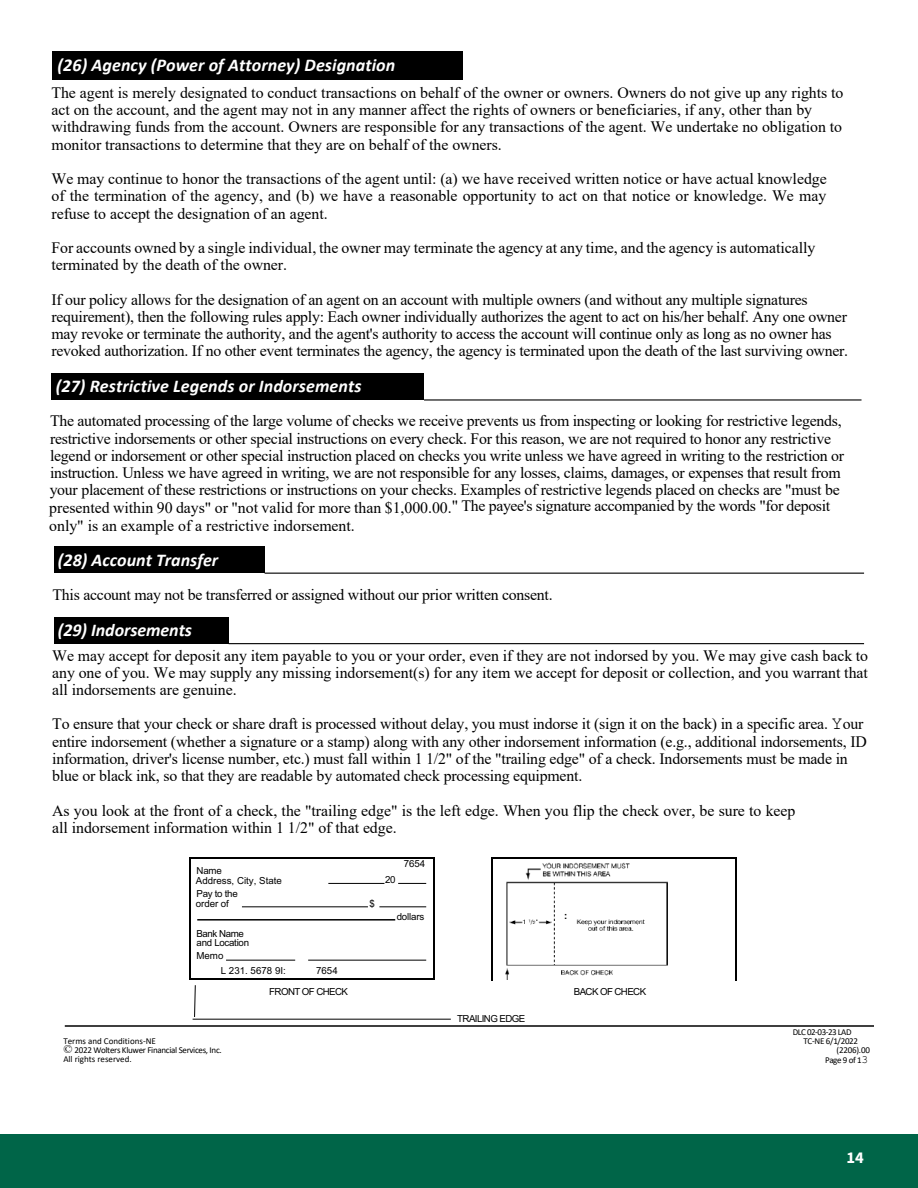
<style>
.page{position:relative;width:918px;height:1188px;background:#fff}
.page>*{position:absolute;margin:0;border:0;box-sizing:border-box;transform-origin:0 0}
.t1{font:italic 700 18px "Calibri";letter-spacing:.005em;color:#fff}
.t2{font:700 16.5px "Source Sans 3";color:#fff}
.t3{font:15.9px/17.2px "Times New Roman";letter-spacing:-.01em;color:#000}
.t4{font:9.75px/10.1px "Arial";letter-spacing:-.03em;color:#000}
.t5{font:9.75px/9.8px "Arial";color:#000}
.t6{font:9.75px "Arial";letter-spacing:-.06em;color:#000}
.t7{font:700 9.75px "Arial";color:#000}
.t8{font:9px/9px "Calibri";letter-spacing:-.035em;color:#000}
.s1{font-family:"Courier New";font-size:18.75px}
.s2{font-family:"Times New Roman";font-size:11.85px}
.s3{font-family:"Courier New";font-size:11.1px}
</style>
<div class="page">
<div style="left:0;top:1134px;width:918px;height:54px;background:#006548"></div>
<div style="left:53px;top:51px;width:410px;height:28px;background:#000"></div>
<div style="left:51px;top:373px;width:373px;height:27px;background:#000"></div>
<div style="left:54px;top:546px;width:211px;height:27px;background:#000"></div>
<div style="left:54px;top:617px;width:175px;height:27px;background:#000"></div>
<hr style="left:190px;top:857px;width:244px;height:1px;background:#000">
<hr style="left:190px;top:979px;width:244px;height:1px;background:#000">
<hr style="left:189px;top:858px;width:1px;height:121px;background:#000">
<hr style="left:434px;top:858px;width:1px;height:121px;background:#000">
<hr style="left:492px;top:858px;width:243px;height:1px;background:#000">
<hr style="left:491px;top:859px;width:1px;height:122px;background:#000">
<hr style="left:735px;top:859px;width:2px;height:122px;background:#000">
<img style="left:505px;top:863px;width:163px;height:117px">
<hr style="left:328px;top:883px;width:56px;height:1px;background:#000">
<svg style="left:398px;top:883px;width:28px;height:1px"></svg>
<hr style="left:242px;top:906px;width:126px;height:1px;background:#000">
<hr style="left:379px;top:906px;width:47px;height:1px;background:#000">
<hr style="left:197px;top:919px;width:198px;height:2px;background:#000">
<hr style="left:226px;top:960px;width:69px;height:1px;background:#000">
<hr style="left:308px;top:960px;width:118px;height:1px;background:#000">
<hr style="left:424px;top:399px;width:438px;height:2px;background:#000">
<hr style="left:265px;top:573px;width:599px;height:1px;background:#000">
<hr style="left:229px;top:643px;width:635px;height:1px;background:#000">
<svg style="left:189px;top:979px;width:7px;height:38px"></svg>
<hr style="left:193px;top:1019px;width:258px;height:1px;background:#000">
<hr style="left:65px;top:1025px;width:808px;height:2px;background:#000">
<p class="t1" style="left:58px;top:52px;width:339px">(26) Agency (Power of Attorney) Designation</p>
<p class="t3" style="left:51px;top:83px;width:794px">The agent is merely designated to conduct transactions on behalf of the owner or owners. Owners do not give up any rights to act on the account, and the agent may not in any manner affect the rights of owners or beneficiaries, if any, other than by withdrawing funds from the account. Owners are responsible for any transactions of the agent. We undertake no obligation to monitor transactions to determine that they are on behalf of the owners.</p>
<p class="t3" style="left:51px;top:170px;width:777px;text-align:justify">We may continue to honor the transactions of the agent until: (a) we have received written notice or have actual knowledge of the termination of the agency, and (b) we have a reasonable opportunity to act on that notice or knowledge. We may refuse to accept the designation of an agent.</p>
<p class="t3" style="left:51px;top:239px;width:765px">For accounts owned by a single individual, the owner may terminate the agency at any time, and the agency is automatically terminated by the death of the owner.</p>
<p class="t3" style="left:51px;top:290px;width:798px">If our policy allows for the designation of an agent on an account with multiple owners (and without any multiple signatures requirement), then the following rules apply: Each owner individually authorizes the agent to act on his/her behalf. Any one owner may revoke or terminate the authority, and the agent's authority to access the account will continue only as long as no owner has revoked authorization. If no other event terminates the agency, the agency is terminated upon the death of the last surviving owner.</p>
<p class="t1" style="left:56px;top:373px;width:307px">(27) Restrictive Legends or Indorsements</p>
<p class="t3" style="left:49px;top:412px;width:796px">The automated processing of the large volume of checks we receive prevents us from inspecting or looking for restrictive legends, restrictive indorsements or other special instructions on every check. For this reason, we are not required to honor any restrictive legend or indorsement or other special instruction placed on checks you write unless we have agreed in writing to the restriction or instruction. Unless we have agreed in writing, we are not responsible for any losses, claims, damages, or expenses that result from your placement of these restrictions or instructions on your checks. Examples of restrictive legends placed on checks are "must be presented within 90 days" or "not valid for more than $1,000.00.<br>only" is an example of a restrictive indorsement.</p>
<p class="t3" style="left:452px;top:496px;width:380px">" The payee's signature accompanied by the words "for deposit</p>
<p class="t1" style="left:58px;top:547px;width:162px">(28) Account Transfer</p>
<p class="t3" style="left:53px;top:585px;width:502px">This account may not be transferred or assigned without our prior written consent.</p>
<p class="t1" style="left:58px;top:617px;width:135px">(29) Indorsements</p>
<p class="t3" style="left:52px;top:646px;width:817px;text-align:justify">We may accept for deposit any item payable to you or your order, even if they are not indorsed by you. We may give cash back to any one of you. We may supply any missing indorsement(s) for any item we accept for deposit or collection, and you warrant that all indorsements are genuine.</p>
<p class="t3" style="left:52px;top:715px;width:816px">To ensure that your check or share draft is processed without delay, you must indorse it (sign it on the back) in a specific area. <span class="s1">Y</span>our entire indorsement (whether a signature or a stamp) along with any other indorsement information (e.g., additional indorsements, ID information, driver's license number, etc.) must fall within 1 1/2" of the "trailing edge" of a check. Indorsements must be made in blue or black ink, so that they are readable by automated check processing equipment.</p>
<p class="t3" style="left:52px;top:801px;width:745px">As you look at the front of a check, the "trailing edge" is the left edge. When you flip the check over, be sure to keep all indorsement information within 1 1/2" of that edge.</p>
<p class="t5" style="left:196px;top:866px;width:88px">Name<br>Address, City, State</p>
<p class="t4" style="left:385px;top:874px;width:12px">20</p>
<p class="t4" style="left:196px;top:888px;width:43px">Pay to the order of</p>
<p class="t4" style="left:369px;top:898px;width:7px">$</p>
<p class="t4" style="left:397px;top:911px;width:29px">dollars</p>
<p class="t4" style="left:197px;top:929px;width:54px;line-height:9px">Bank Name and Location</p>
<p class="t5" style="left:221px;top:949px;width:67px;line-height:14.7px;text-indent:-24px">Memo<br>L 231. 5678 9I:</p>
<p class="t4" style="left:404px;top:859px;width:23px">7654</p>
<p class="t7" style="left:564px;top:909px;width:5px">:</p>
<p class="t4" style="left:316px;top:966px;width:23px">7654</p>
<p class="t6" style="left:269px;top:985px;width:80px">FRONT OF CHECK</p>
<p class="t6" style="left:574px;top:985px;width:74px">BACK OF CHECK</p>
<p class="t6" style="left:457px;top:1012px;width:70px">TRAILING EDGE</p>
<p class="t8" style="left:793px;top:1027px;width:60px">DLC 02-03-23 LAD</p>
<p class="t8" style="left:63px;top:1036px;width:160px">Terms and Conditions-NE<br><span class="s2">©</span> 2022 Wolters Kluwer Financial Services, Inc.<br>All rights reserved.</p>
<p class="t8" style="left:837px;top:1036px;width:35px;text-indent:-33px">TC-NE 6/1/2022 (2206).00</p>
<p class="t8" style="left:825px;top:1056px;width:44px">Page 9 of 1<span class="s3">3</span></p>
<p class="t2" style="left:847px;top:1147px;width:19px">14</p>
</div>
